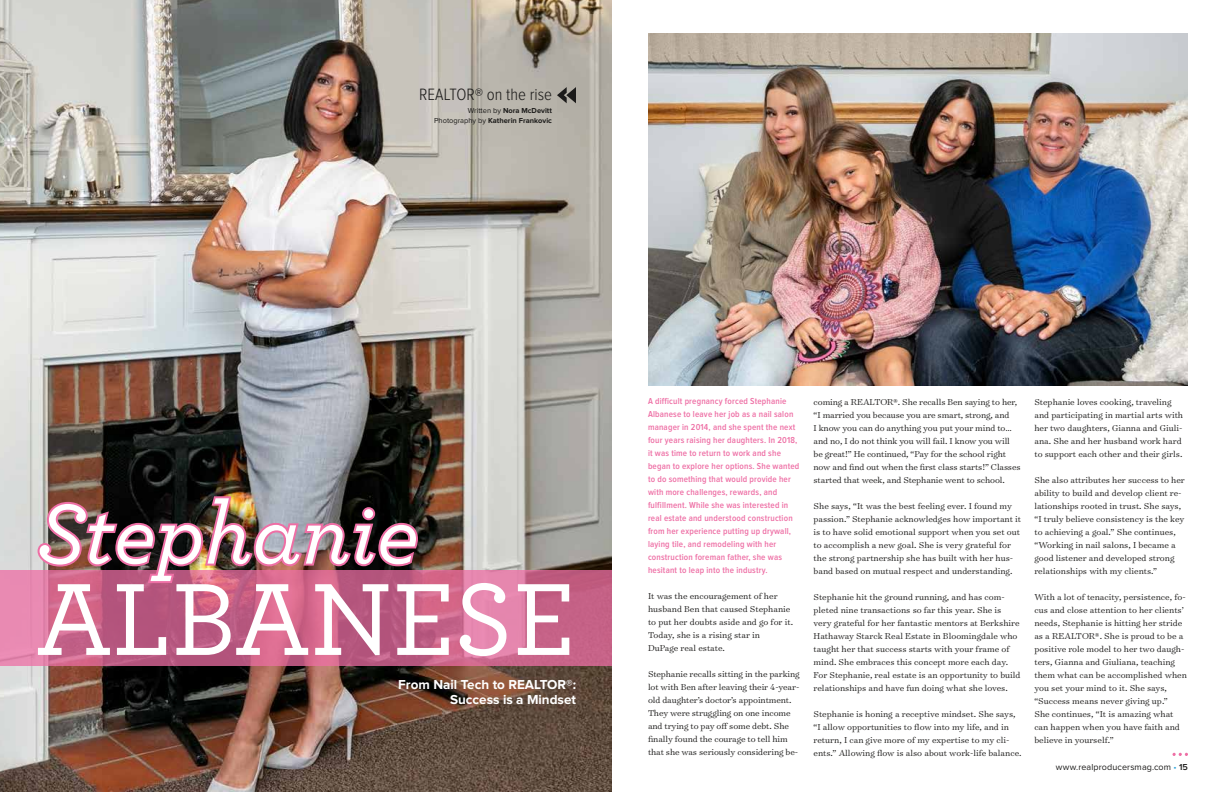
<style>
.page{position:relative;width:1224px;height:792px;background:#fff}
.page>*{position:absolute;margin:0;border:0;box-sizing:border-box;transform-origin:0 0}
.t1{font:500 107.5px "Archer Pro";color:#fff}
.t2{font:italic 500 89.2px "Archer Pro";color:#fff}
.t3{font:300 17px "Proxima Nova Cond";color:#1c1b1a}
.t4{font:700 13.4px/15.5px "Proxima Nova";color:#fff;text-align:right}
.t5{font:300 9.8px/13px "Surveyor Text";color:#1c1b1a}
.t6{font:600 9px/13px "Proxima Nova Cond";letter-spacing:.02em;color:#ee6fa5}
.t7{font:9px "Proxima Nova";letter-spacing:.01em;color:#1c1b1a}
.t8{font:700 7.5px/10px "Proxima Nova";color:#1c1b1a;text-align:right}
.s1{font-weight:400}
.s2{color:#2ea5dc}
.s3{font-weight:600}
</style>
<div class="page">
<img style="left:0;top:0;width:612px;height:792px">
<svg style="left:0;top:571px;width:612px;height:95px;background:#ca668c"></svg>
<img style="left:36px;top:494px;width:384px;height:92px">
<svg style="left:557px;top:87px;width:19px;height:16px"></svg>
<img style="left:648px;top:33px;width:540px;height:352px">
<svg style="left:1173px;top:753px;width:15px;height:3px"></svg>
<h3 class="t3" style="left:419px;top:87px;width:134px">REALTOR® on the rise</h3>
<p class="t8" style="left:434px;top:106px;width:119px"><span class="s1">Written by</span> Nora McDevitt<br><span class="s1">Photography by</span> Katherin Frankovic</p>
<h2 class="t2" style="left:36px;top:468px;width:385px">Stephanie</h2>
<h1 class="t1" style="left:36px;top:542px;width:542px">ALBANESE</h1>
<h3 class="t4" style="left:398px;top:677px;width:179px">From Nail Tech to REALTOR®:<br>Success is a Mindset</h3>
<p class="t6" style="left:648px;top:395px;width:153px">A difficult pregnancy forced Stephanie Albanese to leave her job as a nail salon manager in 2014, and she spent the next four years raising her daughters. In 2018, it was time to return to work and she began to explore her options. She wanted to do something that would provide her with more challenges, rewards, and fulfillment. While she was interested in real estate and understood construction from her experience putting up drywall, laying tile, and remodeling with her construction foreman father, she was hesitant to leap into the industry.</p>
<p class="t5" style="left:648px;top:589px;width:147px">It was the encouragement of her husband Ben that caused Stephanie to put her doubts aside and go for it.<br>Today, she is a rising star in<br>DuPage real estate.</p>
<p class="t5" style="left:648px;top:667px;width:153px">Stephanie recalls sitting in the parking lot with Ben after leaving their 4-year&shy;old daughter’s doctor’s appointment.<br>They were struggling on one income and trying to pay off some debt. She finally found the courage to tell him that she was seriously considering be-</p>
<p class="t5" style="left:814px;top:395px;width:209px">coming a REALTOR®. She recalls Ben saying to her, “I married you because you are smart, strong, and<br>I know you can do anything you put your mind to… and no, I do not think you will fail. I know you will be great!” He continued, “Pay for the school right now and find out when the first class starts!” Classes started that week, and Stephanie went to school.</p>
<p class="t5" style="left:814px;top:499px;width:209px">She says, “It was the best feeling ever. I found my passion.” Stephanie acknowledges how important it is to have solid emotional support when you set out to accomplish a new goal. She is very grateful for the strong partnership she has built with her hus&shy;band based on mutual respect and understanding.</p>
<p class="t5" style="left:814px;top:590px;width:209px">Stephanie hit the ground running, and has com&shy;pleted nine transactions so far this year. She is very grateful for her fantastic mentors at Berkshire Hathaway Starck Real Estate in Bloomingdale who taught her that success starts with your frame of mind. She embraces this concept more each day.<br>For Stephanie, real estate is an opportunity to build relationships and have fun doing what she loves.</p>
<p class="t5" style="left:814px;top:707px;width:210px">Stephanie is honing a receptive mindset. She says, “I allow opportunities to flow into my life, and in return, I can give more of my expertise to my cli&shy;ents.” Allowing flow is also about work-life balance.</p>
<p class="t5" style="left:1034px;top:395px;width:150px">Stephanie loves cooking, traveling and participating in martial arts with her two daughters, Gianna and Giuli&shy;ana. She and her husband work hard to support each other and their girls.</p>
<p class="t5" style="left:1034px;top:473px;width:152px">She also attributes her success to her ability to build and develop client re&shy;lationships rooted in trust. She says, “I truly believe consistency is the key to achieving a goal.” She continues, “Working in nail salons, I became a good listener and developed strong relationships with my clients.”</p>
<p class="t5" style="left:1034px;top:590px;width:154px">With a lot of tenacity, persistence, fo&shy;cus and close attention to her clients’ needs, Stephanie is hitting her stride as a REALTOR®. She is proud to be a positive role model to her two daugh&shy;ters, Gianna and Giuliana, teaching them what can be accomplished when you set your mind to it. She says, “Success means never giving up.”<br>She continues, “It is amazing what can happen when you have faith and believe in yourself.”</p>
<p class="t7" style="left:1056px;top:762px;width:134px">www.realproducersmag.com <span class="s2">•</span> <span class="s3">15</span></p>
</div>
